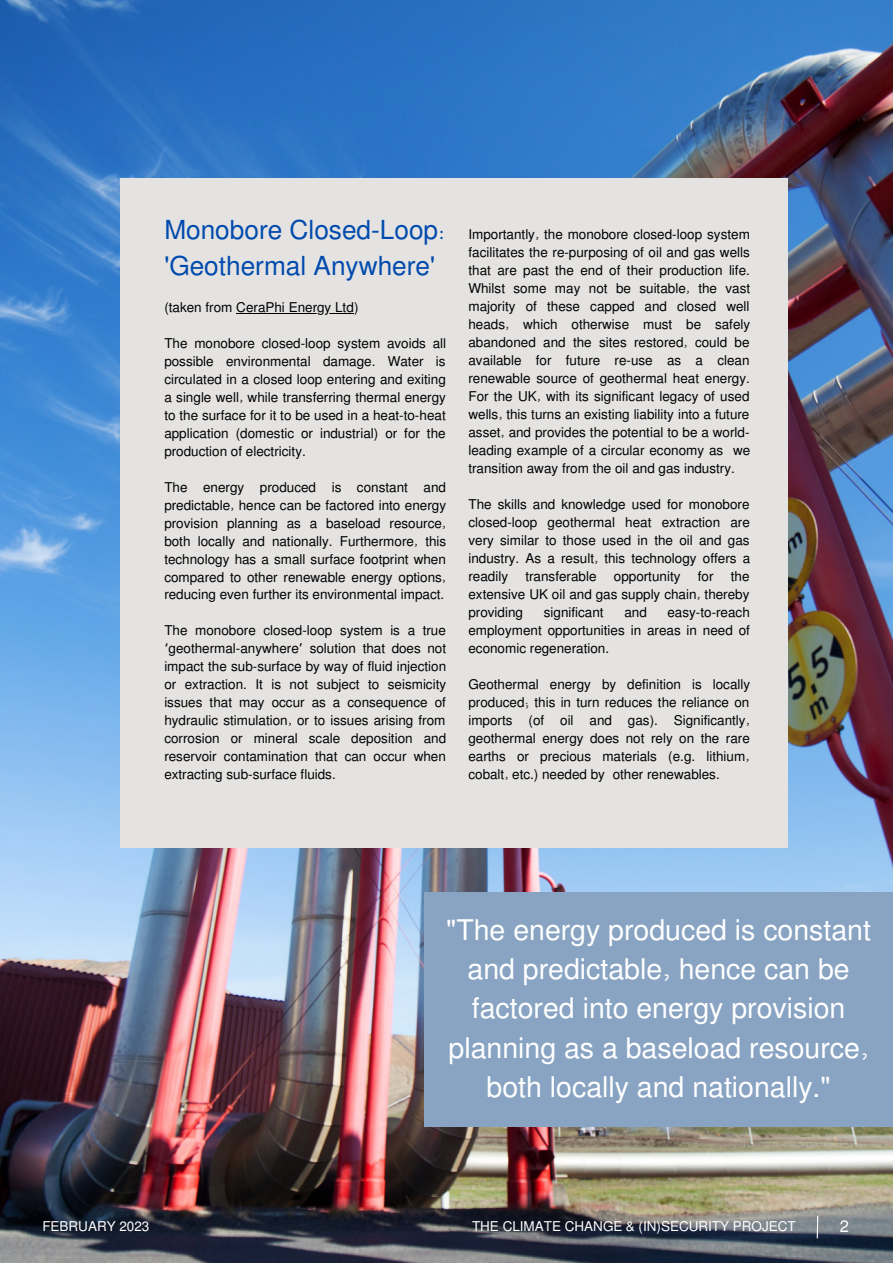
<style>
.page{position:relative;width:893px;height:1264px;background:#fff}
.page>*{position:absolute;margin:0;border:0;box-sizing:border-box;transform-origin:0 0}
.t1{font:28.5px/39.3px "Mukti";color:#fff;text-align:center}
.t2{font:26.25px/36px "Mukti";color:#004aad}
.t3{font:16.5px "Mukti";color:#fff}
.t4{font:13.5px/18px "Mukti";color:#000;text-align:justify}
.t5{font:13.5px "Mukti";color:#fff}
.s1{font-family:"Noto Sans Gurmukhi"}
</style>
<div class="page">
<img style="left:0;top:0;width:892px;height:1262px">
<svg style="left:816px;top:1214px;width:2px;height:25px"></svg>
<div style="left:120px;top:178px;width:667px;height:669px;background:#e4e3e2"></div>
<div style="left:424px;top:892px;width:468px;height:234px;background:#89a4c3"></div>
<hr style="left:236px;top:312px;width:118px;height:1px;background:#000">
<h2 class="t2" style="left:164px;top:210px;width:282px">Monobore Closed-Loop: 'Geothermal Anywhere'</h2>
<p class="t4" style="left:164px;top:297px;width:196px">(taken from CeraPhi Energy Ltd)</p>
<p class="t4" style="left:164px;top:333px;width:283px">The monobore closed-loop system avoids all possible environmental damage. Water is circulated in a closed loop entering and exiting a single well, while transferring thermal energy to the surface for it to be used in a heat-to-heat application (domestic or industrial) or for the production of electricity.</p>
<p class="t4" style="left:164px;top:477px;width:283px">The energy produced is constant and predictable, hence can be factored into energy provision planning as a baseload resource, both locally and nationally. Furthermore, this technology has a small surface footprint when compared to other renewable energy options, reducing even further its environmental impact.</p>
<p class="t4" style="left:164px;top:621px;width:283px">The monobore closed-loop system is a true <span class="s1">‘</span>geothermal-anywhere<span class="s1">’</span> solution that does not impact the sub-surface by way of fluid injection or extraction. It is not subject to seismicity issues that may occur as a consequence of hydraulic stimulation, or to issues arising from corrosion or mineral scale deposition and reservoir contamination that can occur when extracting sub-surface fluids.</p>
<p class="t4" style="left:468px;top:224px;width:283px">Importantly, the monobore closed-loop system facilitates the re-purposing of oil and gas wells that are past the end of their production life.<br>Whilst some may not be suitable, the vast majority of these capped and closed well heads, which otherwise must be safely abandoned and the sites restored, could be available for future re-use as a clean renewable source of geothermal heat energy.<br>For the UK, with its significant legacy of used wells, this turns an existing liability into a future asset, and provides the potential to be a world&shy;leading example of a circular economy as we transition away from the oil and gas industry.</p>
<p class="t4" style="left:468px;top:494px;width:283px">The skills and knowledge used for monobore closed-loop geothermal heat extraction are very similar to those used in the oil and gas industry. As a result, this technology offers a readily</p>
<p class="t4" style="left:525px;top:566px;width:73px">transferable</p>
<p class="t4" style="left:613px;top:566px;width:68px">opportunity</p>
<p class="t4" style="left:697px;top:566px;width:17px">for</p>
<p class="t4" style="left:468px;top:566px;width:282px;text-indent:262px">the extensive UK oil and gas supply chain, thereby providing</p>
<p class="t4" style="left:543px;top:602px;width:61px">significant</p>
<p class="t4" style="left:624px;top:602px;width:24px">and</p>
<p class="t4" style="left:468px;top:602px;width:283px;text-indent:199px">easy-to-reach employment opportunities in areas in need of economic regeneration.</p>
<p class="t4" style="left:468px;top:674px;width:283px">Geothermal energy by definition is locally produced; this in turn reduces the reliance on imports (of oil and gas). Significantly, geothermal energy does not rely on the rare earths or precious materials (e.g. lithium, cobalt, etc.) needed by other renewables.</p>
<h1 class="t1" style="left:446px;top:908px;width:426px">"The energy produced is constant and predictable, hence can be factored into energy provision planning as a baseload resource, both locally and nationally."</h1>
<p class="t5" style="left:42px;top:1216px;width:109px">FEBRUARY 2023</p>
<p class="t5" style="left:472px;top:1216px;width:325px">THE CLIMATE CHANGE &amp; (IN)SECURITY PROJECT</p>
<p class="t3" style="left:839px;top:1214px;width:11px">2</p>
</div>
